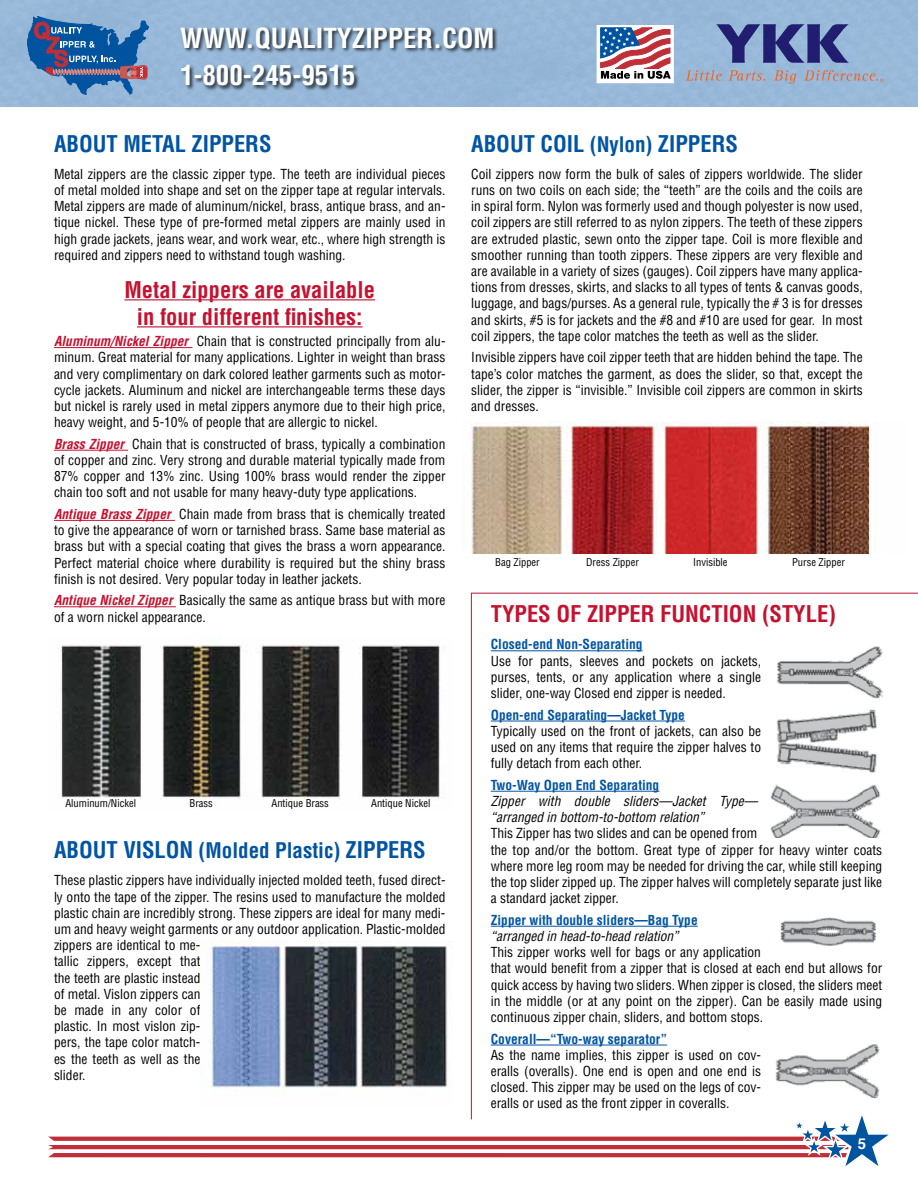
<style>
.page{position:relative;width:918px;height:1188px;background:#fff}
.page>*{position:absolute;margin:0;border:0;box-sizing:border-box;transform-origin:0 0}
.t1{font:700 condensed 27px/37.5px "Helvetica";color:#fff}
.t2{font:700 condensed 22.5px/27px "Helvetica";color:#c41230;text-align:center}
.t3{font:700 condensed 22.5px "Helvetica";color:#0054a4}
.t4{font:700 condensed 21px "Helvetica";color:#0054a4}
.t5{font:700 15px "Helvetica";color:#fff}
.t6{font:condensed 13.5px/16.2px "Helvetica";color:#000;text-align:justify}
.t7{font:700 condensed 13.5px "Helvetica";color:#0054a4}
.t8{font:italic condensed 13.5px/16.2px "Helvetica";color:#000}
.t9{font:condensed 10.5px "Helvetica";color:#000}
.s1{font-weight:700;font-style:italic;color:#c41230}
.s2{font-size:22.5px}
.s3{font-size:21px}
</style>
<div class="page">
<svg style="left:48px;top:1107px;width:841px;height:59px"></svg>
<div style="left:0;top:0;width:918px;height:107px;background:#97b8d8"></div>
<hr style="left:124px;top:299px;width:251px;height:1px;background:#c41230">
<hr style="left:137px;top:326px;width:226px;height:1px;background:#c41230">
<hr style="left:54px;top:347px;width:138px;height:1px;background:#c41230">
<hr style="left:54px;top:450px;width:74px;height:1px;background:#c41230">
<hr style="left:54px;top:520px;width:121px;height:1px;background:#c41230">
<hr style="left:54px;top:606px;width:122px;height:1px;background:#c41230">
<hr style="left:491px;top:650px;width:152px;height:1px;background:#0054a4">
<hr style="left:491px;top:721px;width:194px;height:1px;background:#0054a4">
<hr style="left:491px;top:791px;width:168px;height:1px;background:#0054a4">
<hr style="left:491px;top:926px;width:207px;height:1px;background:#0054a4">
<hr style="left:491px;top:1045px;width:176px;height:1px;background:#0054a4">
<svg style="left:27px;top:16px;width:122px;height:78px;background:#567bac"></svg>
<div style="left:180px;top:26px;width:318px;height:65px;background:#000;opacity:.75"></div>
<img style="left:60px;top:644px;width:385px;height:157px">
<img style="left:200px;top:941px;width:248px;height:150px">
<img style="left:471px;top:421px;width:406px;height:133px">
<img style="left:777px;top:646px;width:106px;height:53px">
<img style="left:776px;top:709px;width:101px;height:64px">
<img style="left:770px;top:785px;width:110px;height:53px">
<img style="left:780px;top:917px;width:96px;height:29px">
<img style="left:775px;top:1044px;width:105px;height:55px">
<hr style="left:471px;top:593px;width:1px;height:526px;background:#c41230">
<hr style="left:471px;top:593px;width:447px;height:1px;background:#c41230">
<svg style="left:716px;top:24px;width:133px;height:39px;background:#5967a2"></svg>
<svg style="left:686px;top:70px;width:36px;height:11px"></svg>
<svg style="left:774px;top:70px;width:22px;height:14px"></svg>
<svg style="left:728px;top:70px;width:37px;height:11px"></svg>
<svg style="left:804px;top:70px;width:80px;height:12px"></svg>
<div style="left:597px;top:26px;width:76px;height:57px;background:#fff"></div>
<svg style="left:600px;top:28px;width:71px;height:51px"></svg>
<div style="left:597px;top:25px;width:77px;height:58px;border:1px solid #fff"></div>
<h1 class="t1" style="left:180px;top:19px;width:316px">www.qualityzipper.com<br>1-800-245-9515</h1>
<h2 class="t3" style="left:54px;top:130px;width:14px">ABOUT</h2>
<h2 class="t3" style="left:123px;top:130px;width:14px">META</h2>
<h2 class="t3" style="left:175px;top:130px;width:30px">L ZIPPERS</h2>
<p class="t6" style="left:54px;top:166px;width:393px">Metal zippers are the classic zipper type. The teeth are individual pieces of metal molded into shape and set on the zipper tape at regular intervals.<br>Metal zippers are made of aluminum/nickel, brass, antique brass, and an&shy;tique nickel. These type of pre-formed metal zippers are mainly used in high grade jackets, jeans wear, and work wear, etc., where high strength is required and zippers need to withstand tough washing.</p>
<h2 class="t2" style="left:124px;top:276px;width:252px">Metal zippers are available in four different finishes:</h2>
<p class="t6" style="left:54px;top:333px;width:393px"><span class="s1">Aluminum/Nickel Zipper</span> Chain that is constructed principally from alu&shy;minum. Great material for many applications. Lighter in weight than brass and very complimentary on dark colored leather garments such as motor&shy;cycle jackets. Aluminum and nickel are interchangeable terms these days but nickel is rarely used in metal zippers anymore due to their high price, heavy weight, and 5-10% of people that are allergic to nickel.</p>
<p class="t6" style="left:54px;top:436px;width:393px"><span class="s1">Brass Zipper</span> Chain that is constructed of brass, typically a combination of copper and zinc. Very strong and durable material typically made from 87% copper and 13% zinc. Using 100% brass would render the zipper chain too soft and not usable for many heavy-duty type applications.</p>
<p class="t6" style="left:54px;top:506px;width:393px"><span class="s1">Antique Brass Zipper</span> Chain made from brass that is chemically treated to give the appearance of worn or tarnished brass. Same base material as brass but with a special coating that gives the brass a worn appearance.<br>Perfect material choice where durability is required but the shiny brass finish is not desired. Very popular today in leather jackets.</p>
<p class="t6" style="left:54px;top:592px;width:393px"><span class="s1">Antique Nickel Zipper</span> Basically the same as antique brass but with more of a worn nickel appearance.</p>
<p class="t9" style="left:65px;top:797px;width:72px">Aluminum/Nickel</p>
<p class="t9" style="left:190px;top:797px;width:25px">Brass</p>
<p class="t9" style="left:272px;top:797px;width:59px">Antique Brass</p>
<p class="t9" style="left:371px;top:797px;width:61px">Antique Nickel</p>
<h2 class="t3" style="left:54px;top:836px;width:14px">ABOUT</h2>
<h3 class="t4" style="left:123px;top:838px;width:235px"><span class="s2">VISLON</span> (Molded Plastic) <span class="s2">ZIPPERS</span></h3>
<p class="t6" style="left:54px;top:872px;width:393px;text-align:left">These plastic zippers have individually injected molded teeth, fused direct&shy;ly onto the tape of the zipper. The resins used to manufacture the molded plastic chain are incredibly strong. These zippers are ideal for many medi&shy;um and heavy weight garments or any outdoor application. Plastic-molded zippers are identical to me-<br>tallic zippers, except that<br>the teeth are plastic instead<br>of metal. Vislon zippers can<br>be made in any color of<br>plastic. In most vislon zip-<br>pers, the tape color match-<br>es the teeth as well as the<br>slider.</p>
<h2 class="t3" style="left:471px;top:130px;width:14px">ABOUT</h2>
<h2 class="t3" style="left:541px;top:130px;width:130px">COIL <span class="s3">(Nylon)</span> ZIPPERS</h2>
<p class="t6" style="left:471px;top:166px;width:393px">Coil zippers now form the bulk of sales of zippers worldwide. The slider runs on two coils on each side; the “teeth” are the coils and the coils are in spiral form. Nylon was formerly used and though polyester is now used, coil zippers are still referred to as nylon zippers. The teeth of these zippers are extruded plastic, sewn onto the zipper tape. Coil is more flexible and smoother running than tooth zippers. These zippers are very flexible and are available in a variety of sizes (gauges). Coil zippers have many applica&shy;tions from dresses, skirts, and slacks to all types of tents &amp; canvas goods, luggage, and bags/purses. As a general rule, typically the # 3 is for dresses and skirts, #5 is for jackets and the #8 and #10 are used for gear. In most coil zippers, the tape color matches the teeth as well as the slider.</p>
<p class="t6" style="left:471px;top:349px;width:393px">Invisible zippers have coil zipper teeth that are hidden behind the tape. The tape’s color matches the garment, as does the slider, so that, except the slider, the zipper is “invisible.” Invisible coil zippers are common in skirts and dresses.</p>
<p class="t9" style="left:495px;top:556px;width:46px">Bag Zipper</p>
<p class="t9" style="left:586px;top:556px;width:54px">Dress Zipper</p>
<p class="t9" style="left:693px;top:556px;width:36px">Invisible</p>
<p class="t9" style="left:792px;top:556px;width:54px">Purse Zipper</p>
<h2 class="t2" style="left:491px;top:601px;width:13px">TYPES</h2>
<h2 class="t2" style="left:556px;top:601px;width:43px">OF ZIPPER</h2>
<h2 class="t2" style="left:660px;top:601px;width:13px">FUNCTION</h2>
<h2 class="t2" style="left:762px;top:601px;width:75px">(STYLE)</h2>
<p class="t7" style="left:491px;top:636px;width:153px">Closed-end Non-Separating</p>
<p class="t6" style="left:491px;top:653px;width:272px">Use for pants, sleeves and pockets on jackets, purses, tents, or any application where a single slider, one-way Closed end zipper is needed.</p>
<p class="t7" style="left:491px;top:706px;width:196px">Open-end Separating—Jacket Type</p>
<p class="t6" style="left:491px;top:723px;width:272px">Typically used on the front of jackets, can also be used on any items that require the zipper halves to fully detach from each other.</p>
<p class="t7" style="left:491px;top:776px;width:170px">Two-Way Open End Separating</p>
<p class="t8" style="left:491px;top:793px;width:268px">Zipper with double sliders—Jacket Type— “arranged in bottom-to-bottom relation”</p>
<p class="t6" style="left:491px;top:825px;width:393px;text-align:left">This Zipper has two slides and can be opened from<br>the top and/or the bottom. Great type of zipper for heavy winter coats where more leg room may be needed for driving the car, while still keeping the top slider zipped up. The zipper halves will completely separate just like a standard jacket zipper.</p>
<p class="t7" style="left:491px;top:911px;width:209px">Zipper with double sliders—Bag Type</p>
<p class="t8" style="left:491px;top:928px;width:189px">“arranged in head-to-head relation”</p>
<p class="t6" style="left:491px;top:944px;width:393px;text-align:left">This zipper works well for bags or any application<br>that would benefit from a zipper that is closed at each end but allows for quick access by having two sliders. When zipper is closed, the sliders meet in the middle (or at any point on the zipper). Can be easily made using continuous zipper chain, sliders, and bottom stops.</p>
<p class="t7" style="left:491px;top:1030px;width:178px">Coverall—“Two-way separator”</p>
<p class="t6" style="left:491px;top:1047px;width:272px">As the name implies, this zipper is used on cov&shy;eralls (overalls). One end is open and one end is closed. This zipper may be used on the legs of cov&shy;eralls or used as the front zipper in coveralls.</p>
<p class="t5" style="left:858px;top:1132px;width:10px">5</p>
</div>
